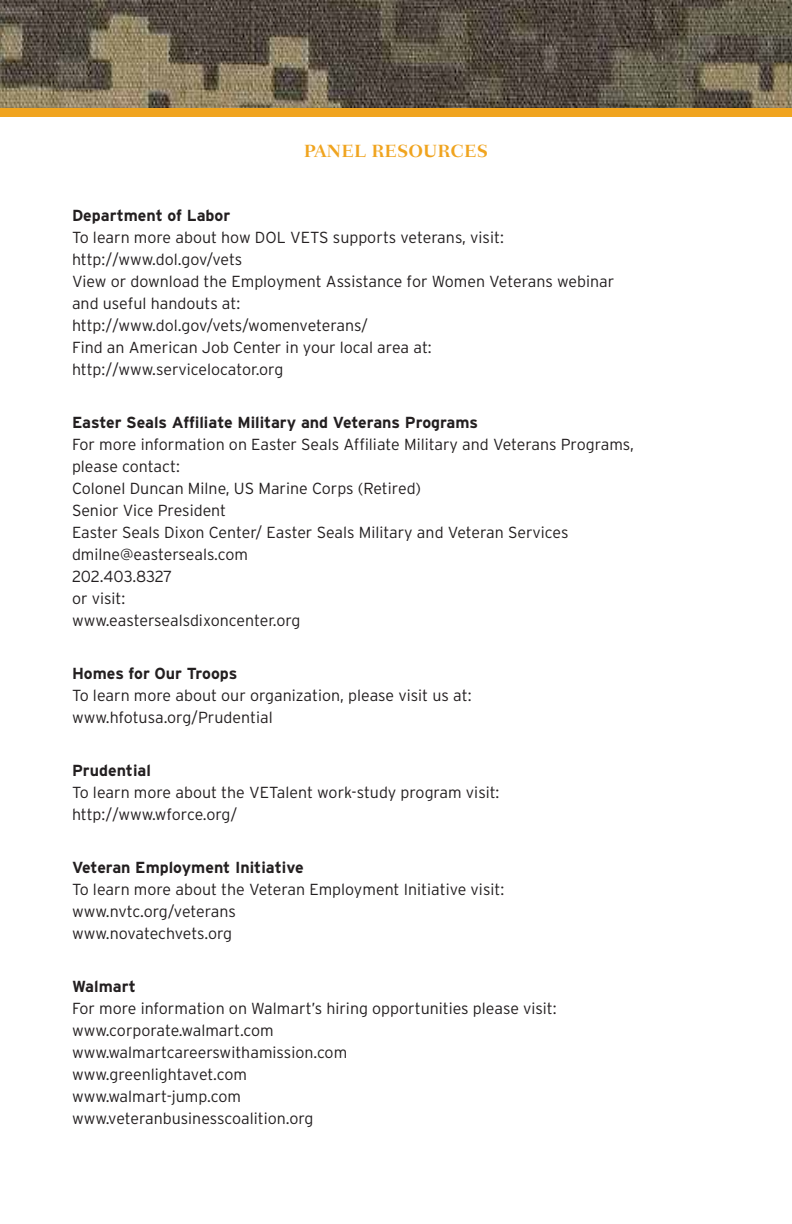
<style>
.page{position:relative;width:792px;height:1224px;background:#fff}
.page>*{position:absolute;margin:0;border:0;box-sizing:border-box;transform-origin:0 0}
.t1{font:700 18px "Fairfield LT Std";color:#f0a41f}
.t2{font:300 16px/22px "Interstate";color:#231f20}
.t3{font:700 16px "Interstate";color:#231f20}
</style>
<div class="page">
<img style="left:0;top:0;width:792px;height:108px">
<div style="left:0;top:108px;width:792px;height:9px;background:#f0a41f"></div>
<p class="t1" style="left:304px;top:141px;width:186px">PANEL RESOURCES</p>
<p class="t3" style="left:72px;top:207px;width:160px">Department of Labor</p>
<p class="t2" style="left:72px;top:226px;width:544px">To learn more about how DOL VETS supports veterans, visit: http://www.dol.gov/vets<br>View or download the Employment Assistance for Women Veterans webinar and useful handouts at:<br>http://www.dol.gov/vets/womenveterans/<br>Find an American Job Center in your local area at: http://www.servicelocator.org</p>
<p class="t3" style="left:72px;top:414px;width:408px">Easter Seals Affiliate Military and Veterans Programs</p>
<p class="t2" style="left:72px;top:433px;width:564px">For more information on Easter Seals Affiliate Military and Veterans Programs, please contact:<br>Colonel Duncan Milne, US Marine Corps (Retired)<br>Senior Vice President<br>Easter Seals Dixon Center/ Easter Seals Military and Veteran Services dmilne@easterseals.com<br>202.403.8327<br>or visit:<br>www.eastersealsdixoncenter.org</p>
<p class="t3" style="left:72px;top:665px;width:167px">Homes for Our Troops</p>
<p class="t2" style="left:72px;top:684px;width:401px">To learn more about our organization, please visit us at: www.hfotusa.org/Prudential</p>
<p class="t3" style="left:72px;top:762px;width:80px">Prudential</p>
<p class="t2" style="left:72px;top:781px;width:429px">To learn more about the VETalent work-study program visit: http://www.wforce.org/</p>
<p class="t3" style="left:72px;top:859px;width:233px">Veteran Employment Initiative</p>
<p class="t2" style="left:72px;top:878px;width:434px">To learn more about the Veteran Employment Initiative visit: www.nvtc.org/veterans<br>www.novatechvets.org</p>
<p class="t3" style="left:72px;top:978px;width:65px">Walmart</p>
<p class="t2" style="left:72px;top:997px;width:486px">For more information on Walmart’s hiring opportunities please visit: www.corporate.walmart.com<br>www.walmartcareerswithamission.com<br>www.greenlightavet.com<br>www.walmart-jump.com<br>www.veteranbusinesscoalition.org</p>
</div>
